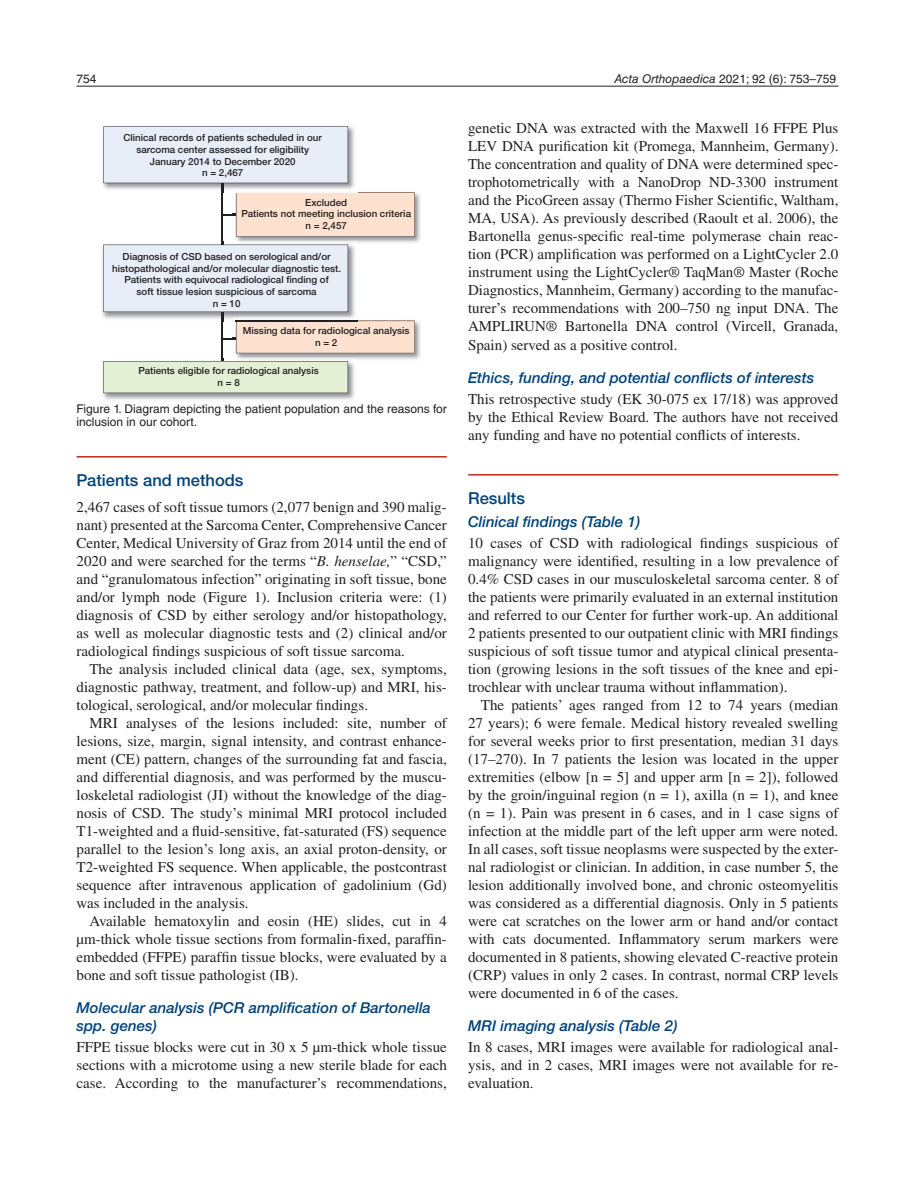
<style>
.page{position:relative;width:915px;height:1191px;background:#fff}
.page>*{position:absolute;margin:0;border:0;box-sizing:border-box;transform-origin:0 0}
.t1{font:500 16.5px "Helvetica Neue LTW1 G";color:#004279}
.t2{font:15px/18px "Times";color:#231f20;text-align:justify}
.t3{font:italic 500 15px/18px "Helvetica Neue LTW1 G";color:#004279}
.t4{font:12px/13.5px "Helvetica LT Std";color:#231f20}
.t5{font:500 9.75px/11.7px "Helvetica Neue LTW1 G";color:#231f20;text-align:center}
.s1{font-style:italic}
</style>
<div class="page">
<hr style="left:77px;top:86px;width:761px;height:1px;background:#231f20">
<hr style="left:77px;top:456px;width:369px;height:1px;background:#bc2e18">
<hr style="left:468px;top:474px;width:370px;height:1px;background:#bc2e18">
<hr style="left:222px;top:214px;width:52px;height:2px;background:#231f20">
<hr style="left:221px;top:147px;width:2px;height:218px;background:#231f20">
<img style="left:236px;top:192px;width:185px;height:51px">
<div style="left:233px;top:192px;width:181px;height:45px;background:#fee2cf"></div>
<img style="left:414px;top:320px;width:7px;height:40px">
<img style="left:102px;top:241px;width:253px;height:79px">
<img style="left:221px;top:241px;width:2px;height:79px">
<img style="left:233px;top:241px;width:124px;height:4px">
<img style="left:233px;top:317px;width:122px;height:3px">
<div style="left:103px;top:245px;width:245px;height:67px;background:#e8eef8"></div>
<img style="left:103px;top:126px;width:252px;height:66px">
<img style="left:221px;top:183px;width:2px;height:9px">
<img style="left:233px;top:189px;width:122px;height:3px">
<div style="left:103px;top:126px;width:245px;height:57px;background:#e8eef8"></div>
<img style="left:103px;top:393px;width:252px;height:7px">
<svg style="left:103px;top:320px;width:311px;height:73px"></svg>
<p class="t4" style="left:77px;top:72px;width:22px">754</p>
<p class="t4" style="left:614px;top:72px;width:223px"><span class="s1">Acta Orthopaedica</span> 2021; 92 (6): 753–759</p>
<p class="t5" style="left:123px;top:132px;width:200px">Clinical records of patients scheduled in our sarcoma center assessed for eligibility<br>January 2014 to December 2020<br>n = 2,467</p>
<p class="t5" style="left:241px;top:196px;width:171px">Excluded<br>Patients not meeting inclusion criteria n = 2,457</p>
<p class="t5" style="left:112px;top:250px;width:230px">Diagnosis of CSD based on serological and/or histopathological and/or molecular diagnostic test.<br>Patients with equivocal radiological finding of<br>soft tissue lesion suspicious of sarcoma<br>n = 10</p>
<p class="t5" style="left:243px;top:325px;width:168px">Missing data for radiological analysis n = 2</p>
<p class="t5" style="left:138px;top:365px;width:182px">Patients eligible for radiological analysis n = 8</p>
<p class="t4" style="left:77px;top:402px;width:371px">Figure 1. Diagram depicting the patient population and the reasons for inclusion in our cohort.</p>
<p class="t1" style="left:77px;top:470px;width:168px">Patients and methods</p>
<p class="t2" style="left:77px;top:497px;width:371px">2,467 cases of soft tissue tumors (2,077 benign and 390 malig&shy;nant) presented at the Sarcoma Center, Comprehensive Cancer Center, Medical University of Graz from 2014 until the end of 2020 and were searched for the terms “<span class="s1">B. henselae,</span>” “CSD,” and “granulomatous infection” originating in soft tissue, bone and/or lymph node (Figure 1). Inclusion criteria were: (1) diagnosis of CSD by either serology and/or histopathology, as well as molecular diagnostic tests and (2) clinical and/or radiological findings suspicious of soft tissue sarcoma.</p>
<p class="t2" style="left:77px;top:659px;width:371px;text-indent:13px">The analysis included clinical data (age, sex, symptoms, diagnostic pathway, treatment, and follow-up) and MRI, his&shy;tological, serological, and/or molecular findings.</p>
<p class="t2" style="left:77px;top:713px;width:371px;text-indent:13px">MRI analyses of the lesions included: site, number of lesions, size, margin, signal intensity, and contrast enhance&shy;ment (CE) pattern, changes of the surrounding fat and fascia, and differential diagnosis, and was performed by the muscu&shy;loskeletal radiologist (JI) without the knowledge of the diag&shy;nosis of CSD. The study’s minimal MRI protocol included T1-weighted and a fluid-sensitive, fat-saturated (FS) sequence parallel to the lesion’s long axis, an axial proton-density, or T2-weighted FS sequence. When applicable, the postcontrast sequence after intravenous application of gadolinium (Gd) was included in the analysis.</p>
<p class="t2" style="left:77px;top:911px;width:371px;text-indent:13px">Available hematoxylin and eosin (HE) slides, cut in 4 µm-thick whole tissue sections from formalin-fixed, paraffin&shy;embedded (FFPE) paraffin tissue blocks, were evaluated by a bone and soft tissue pathologist (IB).</p>
<p class="t3" style="left:77px;top:998px;width:356px">Molecular analysis (PCR amplification of Bartonella spp. genes)</p>
<p class="t2" style="left:77px;top:1037px;width:371px">FFPE tissue blocks were cut in 30 x 5 μm-thick whole tissue sections with a microtome using a new sterile blade for each case. According to the manufacturer’s recommendations,</p>
<p class="t2" style="left:468px;top:119px;width:371px">genetic DNA was extracted with the Maxwell 16 FFPE Plus LEV DNA purification kit (Promega, Mannheim, Germany).<br>The concentration and quality of DNA were determined spec&shy;trophotometrically with a NanoDrop ND-3300 instrument and the PicoGreen assay (Thermo Fisher Scientific, Waltham, MA, USA). As previously described (Raoult et al. 2006), the Bartonella genus-specific real-time polymerase chain reac&shy;tion (PCR) amplification was performed on a LightCycler 2.0 instrument using the LightCycler® TaqMan® Master (Roche Diagnostics, Mannheim, Germany) according to the manufac&shy;turer’s recommendations with 200–750 ng input DNA. The AMPLIRUN® Bartonella DNA control (Vircell, Granada, Spain) served as a positive control.</p>
<p class="t3" style="left:468px;top:368px;width:347px">Ethics, funding, and potential conflicts of interests</p>
<p class="t2" style="left:468px;top:389px;width:371px">This retrospective study (EK 30-075 ex 17/18) was approved by the Ethical Review Board. The authors have not received any funding and have no potential conflicts of interests.</p>
<p class="t1" style="left:468px;top:488px;width:58px">Results</p>
<p class="t3" style="left:468px;top:512px;width:173px">Clinical findings (Table 1)</p>
<p class="t2" style="left:468px;top:533px;width:371px">10 cases of CSD with radiological findings suspicious of malignancy were identified, resulting in a low prevalence of 0.4% CSD cases in our musculoskeletal sarcoma center. 8 of the patients were primarily evaluated in an external institution and referred to our Center for further work-up. An additional 2 patients presented to our outpatient clinic with MRI findings suspicious of soft tissue tumor and atypical clinical presenta&shy;tion (growing lesions in the soft tissues of the knee and epi&shy;trochlear with unclear trauma without inflammation).</p>
<p class="t2" style="left:468px;top:695px;width:371px;text-indent:13px">The patients’ ages ranged from 12 to 74 years (median 27 years); 6 were female. Medical history revealed swelling for several weeks prior to first presentation, median 31 days (17–270). In 7 patients the lesion was located in the upper extremities (elbow [n = 5] and upper arm [n = 2]), followed by the groin/inguinal region (n = 1), axilla (n = 1), and knee (n = 1). Pain was present in 6 cases, and in 1 case signs of infection at the middle part of the left upper arm were noted.<br>In all cases, soft tissue neoplasms were suspected by the exter&shy;nal radiologist or clinician. In addition, in case number 5, the lesion additionally involved bone, and chronic osteomyelitis was considered as a differential diagnosis. Only in 5 patients were cat scratches on the lower arm or hand and/or contact with cats documented. Inflammatory serum markers were documented in 8 patients, showing elevated C-reactive protein (CRP) values in only 2 cases. In contrast, normal CRP levels were documented in 6 of the cases.</p>
<p class="t3" style="left:468px;top:1016px;width:211px">MRI imaging analysis (Table 2)</p>
<p class="t2" style="left:468px;top:1037px;width:371px">In 8 cases, MRI images were available for radiological anal&shy;ysis, and in 2 cases, MRI images were not available for re&shy;evaluation.</p>
</div>
